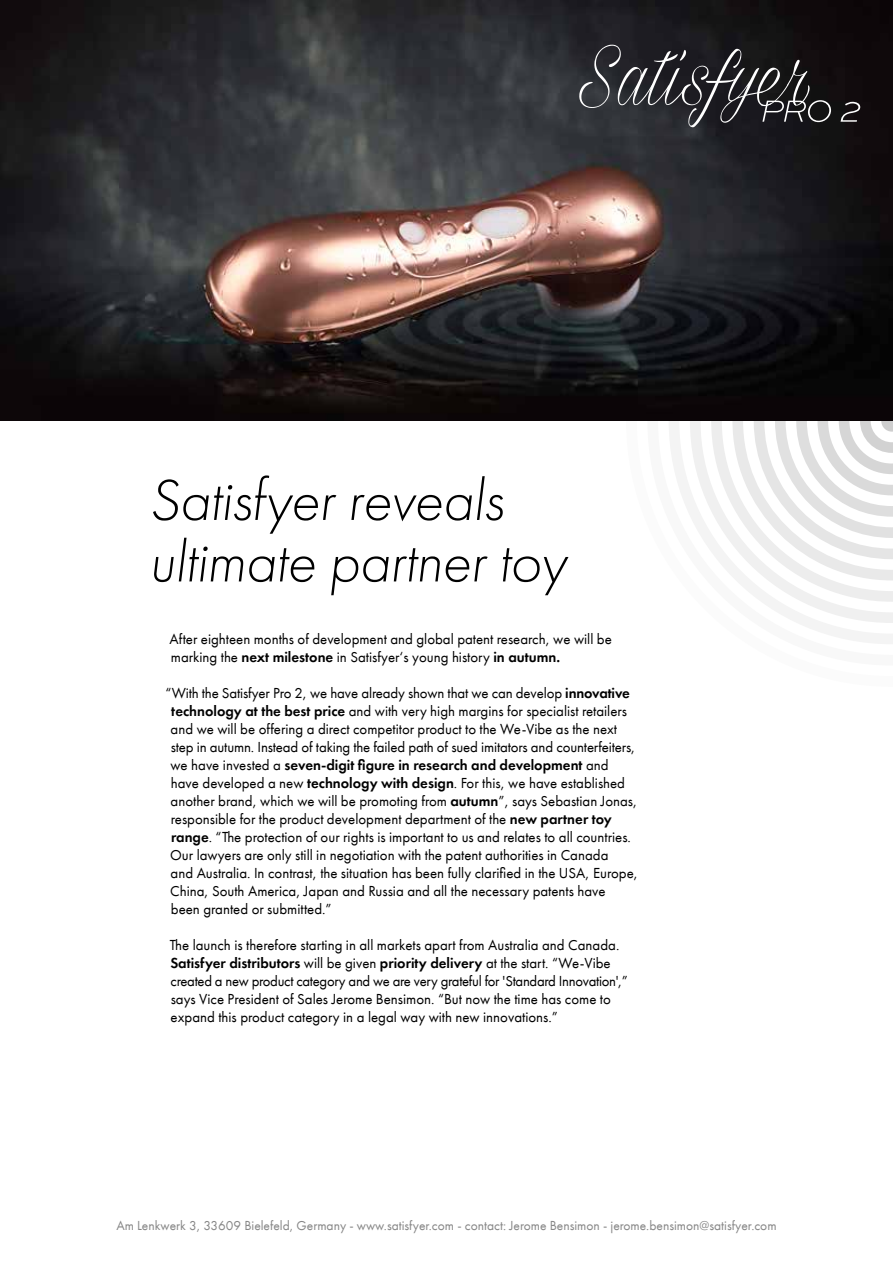
<style>
.page{position:relative;width:893px;height:1263px;background:#fff}
.page>*{position:absolute;margin:0;border:0;box-sizing:border-box;transform-origin:0 0}
.t1{font:italic 300 60px/61.5px "Futura PT";letter-spacing:-.01em;color:#000}
.t2{font:15px/18px "Futura PT";color:#000}
.t3{font:13.5px "Futura PT";color:#878787}
.s1{font-weight:600}
</style>
<div class="page">
<svg style="left:669px;top:421px;width:224px;height:223px"></svg>
<svg style="left:690px;top:421px;width:203px;height:202px"></svg>
<svg style="left:711px;top:421px;width:182px;height:181px"></svg>
<svg style="left:732px;top:421px;width:161px;height:159px"></svg>
<svg style="left:754px;top:421px;width:139px;height:138px"></svg>
<img style="left:0;top:0;width:893px;height:421px">
<svg style="left:840px;top:102px;width:20px;height:20px"></svg>
<svg style="left:579px;top:45px;width:252px;height:82px"></svg>
<h1 class="t1" style="left:149px;top:470px;width:419px">Satisfyer reveals ultimate partner toy</h1>
<p class="t2" style="left:170px;top:630px;width:444px">After eighteen months of development and global patent research, we will be marking the <span class="s1">next milestone</span> in Satisfyer‘s young history <span class="s1">in autumn.</span></p>
<p class="t2" style="left:170px;top:684px;width:469px;text-indent:-5px">“With the Satisfyer Pro 2, we have already shown that we can develop <span class="s1">innovative technology at the best price</span> and with very high margins for specialist retailers and we will be offering a direct competitor product to the We-Vibe as the next step in autumn. Instead of taking the failed path of sued imitators and counterfeiters, we have invested a <span class="s1">seven-digit figure in research and development</span> and have developed a new <span class="s1">technology with design</span>. For this, we have established another brand, which we will be promoting from <span class="s1">autumn</span>”, says Sebastian Jonas, responsible for the product development department of the <span class="s1">new partner toy range</span>. “The protection of our rights is important to us and relates to all countries.<br>Our lawyers are only still in negotiation with the patent authorities in Canada<br>and Australia. In contrast, the situation has been fully clarified in the USA, Europe, China, South America, Japan and Russia and all the necessary patents have been granted or submitted.”</p>
<p class="t2" style="left:170px;top:936px;width:460px">The launch is therefore starting in all markets apart from Australia and Canada.<br><span class="s1">Satisfyer distributors</span> will be given <span class="s1">priority delivery</span> at the start. “We-Vibe created a new product category and we are very grateful for 'Standard Innovation',” says Vice President of Sales Jerome Bensimon. “But now the time has come to expand this product category in a legal way with new innovations.”</p>
<p class="t3" style="left:116px;top:1218px;width:662px">Am Lenkwerk 3, 33609 Bielefeld, Germany - www.satisfyer.com - contact: Jerome Bensimon - jerome.bensimon@satisfyer.com</p>
</div>
